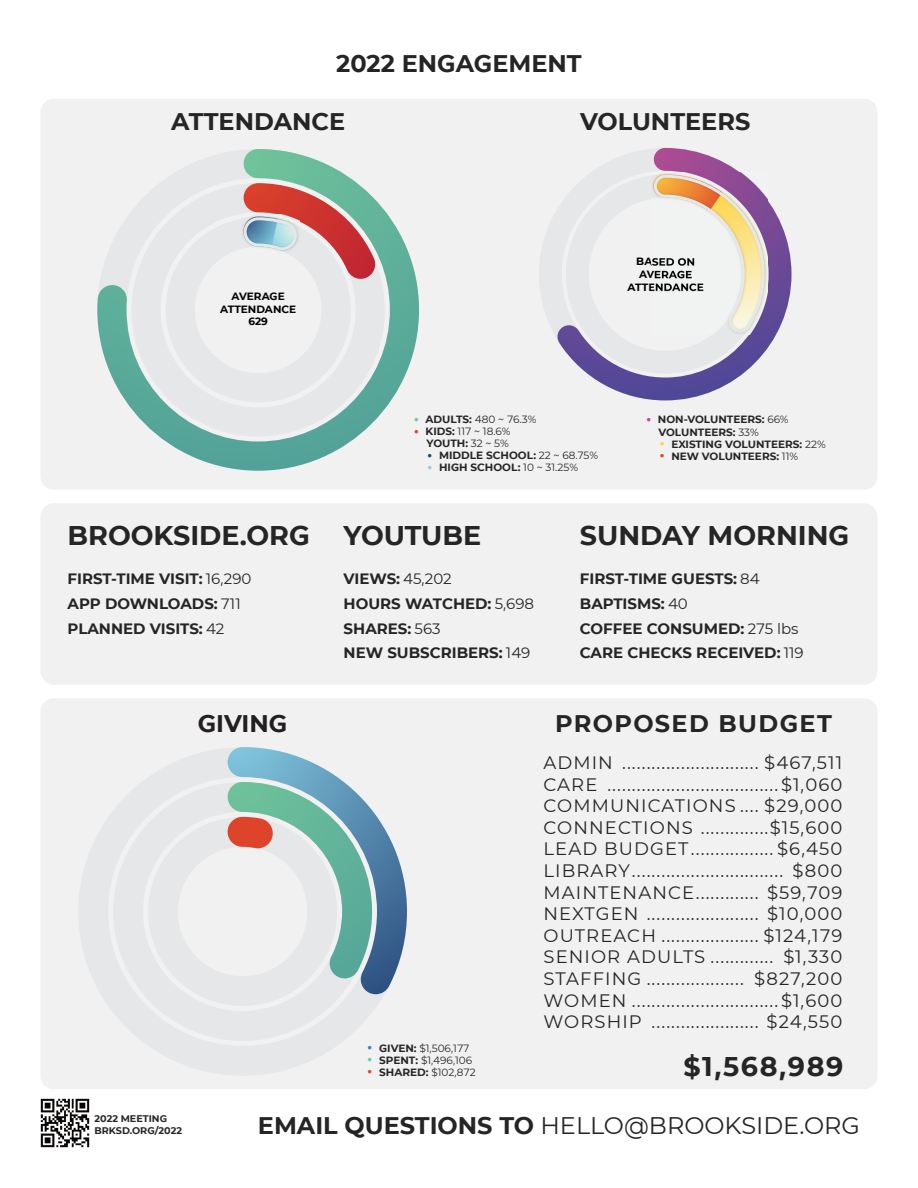
<style>
.page{position:relative;width:918px;height:1188px;background:#fff}
.page>*{position:absolute;margin:0;border:0;box-sizing:border-box;transform-origin:0 0}
.t1{font:700 27px "CMG Sans";color:#262526}
.t2{font:24px "CMG Sans";color:#262526}
.t3{font:700 24px "CMG Sans";color:#262526}
.t4{font:700 24px "CMG Sans";letter-spacing:.055em;color:#262526}
.t5{font:700 24px "CMG Sans";color:#231f20}
.t6{font:18px/21.6px "CMG Sans";letter-spacing:.06em;color:#262526;text-align:justify}
.t7{font:700 15px/24.6px "CMG Sans";color:#262526}
.t8{font:700 10.5px/12.6px "CMG Sans";color:#262526}
.t9{font:10.5px/12px "CMG Sans";color:#262526;text-align:right}
.t10{font:700 10.5px/12.6px "CMG Sans";color:#000;text-align:center}
.t11{font:700 9.6px/12px "CMG Sans";color:#262526}
.s1{font-size:22.5px;color:#71c59a}
.s2{font-weight:700}
.s3{font-size:22.5px;color:#dd4429}
.s4{font-weight:400;font-size:22.5px;color:#244c5b}
.s5{font-weight:400}
.s6{font-weight:400;font-size:22.5px;color:#88cfe5}
.s7{font-weight:400;font-size:22.5px;color:#b84c91}
.s8{font-weight:400;font-size:22.5px;color:#ffd242}
.s9{font-weight:400;font-size:22.5px;color:#dd4429}
.s10{font-size:22.5px;color:#407cbf}
</style>
<div class="page">
<div style="left:40px;top:503px;width:838px;height:182px;background:#f1f1f2;border-radius:14px"></div>
<div style="left:40px;top:99px;width:838px;height:391px;background:#f1f1f2;border-radius:14px"></div>
<div style="left:40px;top:698px;width:838px;height:391px;background:#f1f1f2;border-radius:14px"></div>
<svg style="left:79px;top:748px;width:305px;height:327px"></svg>
<svg style="left:113px;top:782px;width:259px;height:259px;fill:#e6e7e8"></svg>
<svg style="left:148px;top:782px;width:224px;height:224px"></svg>
<svg style="left:228px;top:747px;width:179px;height:247px"></svg>
<svg style="left:97px;top:149px;width:322px;height:322px"></svg>
<svg style="left:539px;top:213px;width:17px;height:123px;fill:#e6e7e8"></svg>
<svg style="left:556px;top:148px;width:236px;height:252px"></svg>
<img style="left:40px;top:1098px;width:50px;height:50px">
<svg style="left:166px;top:183px;width:211px;height:219px"></svg>
<img style="left:652px;top:172px;width:115px;height:162px">
<svg style="left:566px;top:175px;width:199px;height:199px"></svg>
<h2 class="t3" style="left:336px;top:49px;width:247px">2022 ENGAGEMENT</h2>
<h2 class="t3" style="left:171px;top:107px;width:175px">ATTENDANCE</h2>
<p class="t10" style="left:220px;top:290px;width:78px">AVERAGE<br>ATTENDANCE<br>629</p>
<h2 class="t3" style="left:580px;top:107px;width:172px">VOLUNTEERS</h2>
<p class="t9" style="left:413px;top:414px;width:125px"><span class="s1">•</span> <span class="s2">ADULTS:</span> 480 ~ 76.3%</p>
<p class="t9" style="left:413px;top:426px;width:99px"><span class="s3">•</span> <span class="s2">KIDS:</span> 117 ~ 18.6%<br><span class="s2">YOUTH:</span> 32 ~ 5%</p>
<p class="t8" style="left:427px;top:449px;width:173px"><span class="s4">•</span> MIDDLE SCHOOL: <span class="s5">22 ~ 68.75%</span></p>
<p class="t8" style="left:427px;top:461px;width:153px"><span class="s6">•</span> HIGH SCHOOL: <span class="s5">10 ~ 31.25%</span></p>
<p class="t8" style="left:658px;top:413px;width:132px;text-indent:-13px"><span class="s7">•</span> NON-VOLUNTEERS: <span class="s5">66%<br></span>VOLUNTEERS: <span class="s5">33%</span></p>
<p class="t8" style="left:659px;top:438px;width:168px"><span class="s8">•</span> EXISTING VOLUNTEERS: <span class="s5">22%</span></p>
<p class="t8" style="left:659px;top:450px;width:141px"><span class="s9">•</span> NEW VOLUNTEERS: <span class="s5">11%</span></p>
<h1 class="t1" style="left:68px;top:519px;width:244px">BROOKSIDE.ORG</h1>
<p class="t7" style="left:68px;top:567px;width:185px">FIRST-TIME VISIT: <span class="s5">16,290<br></span>APP DOWNLOADS: <span class="s5">711<br></span>PLANNED VISITS: <span class="s5">42</span></p>
<h1 class="t1" style="left:344px;top:519px;width:139px">YOUTUBE</h1>
<p class="t7" style="left:344px;top:567px;width:192px">VIEWS: <span class="s5">45,202<br></span>HOURS WATCHED: <span class="s5">5,698<br></span>SHARES: <span class="s5">563<br></span>NEW SUBSCRIBERS: <span class="s5">149</span></p>
<h1 class="t1" style="left:580px;top:519px;width:271px">SUNDAY MORNING</h1>
<p class="t7" style="left:580px;top:567px;width:225px">FIRST-TIME GUESTS: <span class="s5">84<br></span>BAPTISMS: <span class="s5">40<br></span>COFFEE CONSUMED: <span class="s5">275 lbs<br></span>CARE CHECKS RECEIVED: <span class="s5">119</span></p>
<p class="t11" style="left:95px;top:1113px;width:89px">2022 MEETING<br>BRKSD.ORG/2022</p>
<h2 class="t5" style="left:198px;top:709px;width:91px">GIVING</h2>
<h2 class="t4" style="left:555px;top:709px;width:278px">PROPOSED BUDGET</h2>
<p class="t6" style="left:544px;top:752px;width:300px">ADMIN ............................ $467,511<br>CARE ...................................$1,060<br>COMMUNICATIONS .... $29,000<br>CONNECTIONS ..............$15,600<br>LEAD BUDGET................. $6,450<br>LIBRARY............................... $800<br>MAINTENANCE............. $59,709<br>NEXTGEN ....................... $10,000<br>OUTREACH .................... $124,179<br>SENIOR ADULTS ............. $1,330<br>STAFFING .................... $827,200<br>WOMEN ..............................$1,600<br>WORSHIP ...................... $24,550</p>
<h1 class="t1" style="left:683px;top:1050px;width:162px">$1,568,989</h1>
<p class="t9" style="left:367px;top:1042px;width:104px"><span class="s10">•</span> <span class="s2">GIVEN:</span> $1,506,177</p>
<p class="t9" style="left:367px;top:1054px;width:107px"><span class="s1">•</span> <span class="s2">SPENT:</span> $1,496,106</p>
<p class="t9" style="left:367px;top:1066px;width:111px"><span class="s3">•</span> <span class="s2">SHARED:</span> $102,872</p>
<h2 class="t2" style="left:258px;top:1111px;width:604px"><span class="s2">EMAIL QUESTIONS TO</span> HELLO@BROOKSIDE.ORG</h2>
</div>
